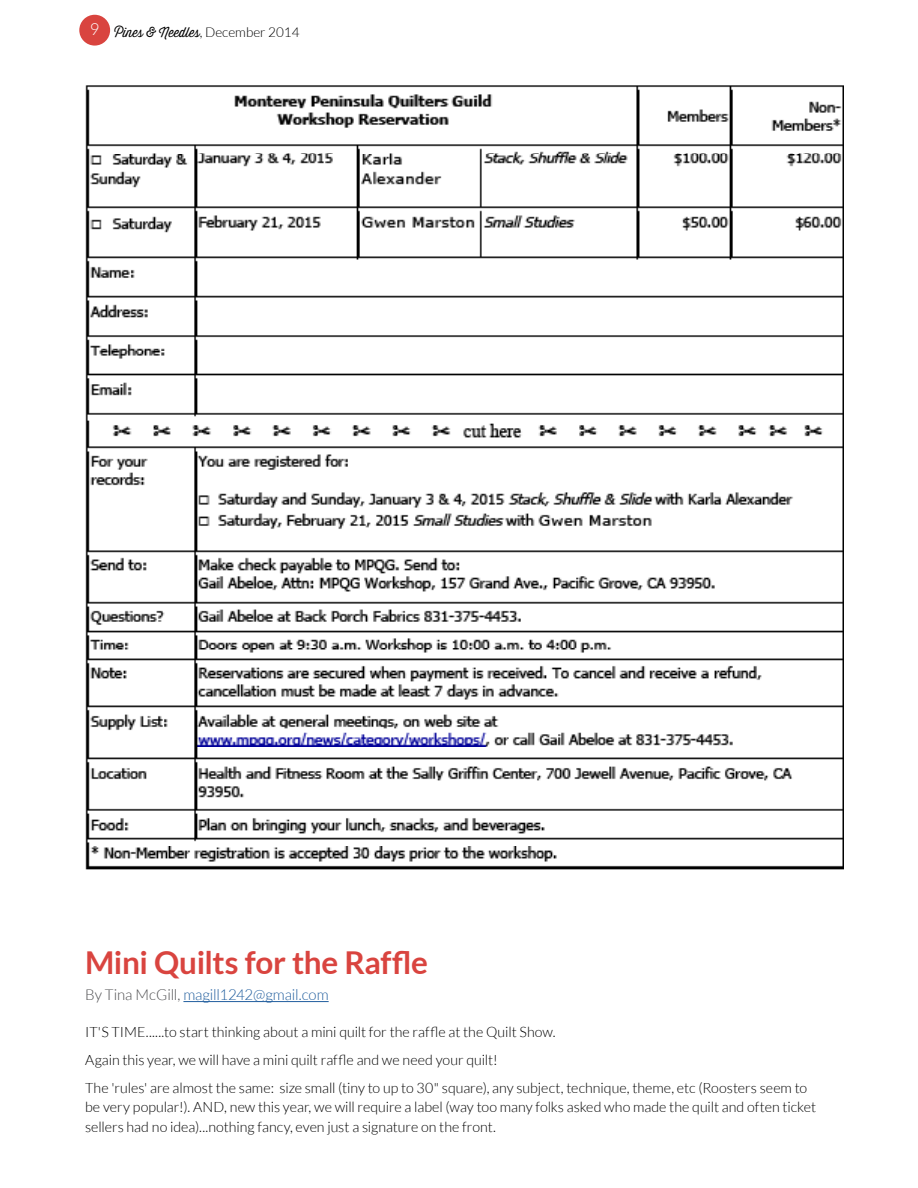
<style>
.page{position:relative;width:918px;height:1188px;background:#fff}
.page>*{position:absolute;margin:0;border:0;box-sizing:border-box;transform-origin:0 0}
.t1{font:700 31.5px "Lato";letter-spacing:-.015em;color:#d9443f}
.t2{font:300 15px "Lato";letter-spacing:-.01em;color:#215e9e}
.t3{font:300 14.25px/28px "Lato";color:#000}
.t4{font:300 13.5px "Thirsty Script";color:#000}
.s1{font-family:"Lato"}
.s2{color:#4d4d4f}
</style>
<div class="page">
<div style="left:79px;top:15px;width:31px;height:31px;background:#d9443f;border-radius:50%"></div>
<img style="left:85px;top:85px;width:758px;height:785px">
<hr style="left:183px;top:1001px;width:146px;height:1px;background:#215e9e">
<p class="t4" style="left:90px;top:23px;width:211px"><sup>9</sup> Pines &amp; Needles<span class="s1">, December 2014</span></p>
<h1 class="t1" style="left:85px;top:944px;width:344px">Mini Quilts for the Raffle</h1>
<p class="t2" style="left:85px;top:987px;width:245px"><span class="s2">By Tina McGill,</span> magill1242@gmail.com</p>
<p class="t3" style="left:85px;top:1017px;width:724px">IT'S TIME......to start thinking about a mini quilt for the raffle at the Quilt Show.<br>Again this year, we will have a mini quilt raffle and we need your quilt!<br>The 'rules' are almost the same: size small (tiny to up to 30" square), any subject, technique, theme, etc (Roosters seem to</p>
<p class="t3" style="left:85px;top:1097px;width:733px;line-height:19.5px">be very popular!). AND, new this year, we will require a label (way too many folks asked who made the quilt and often ticket sellers had no idea)...nothing fancy, even just a signature on the front.</p>
</div>
